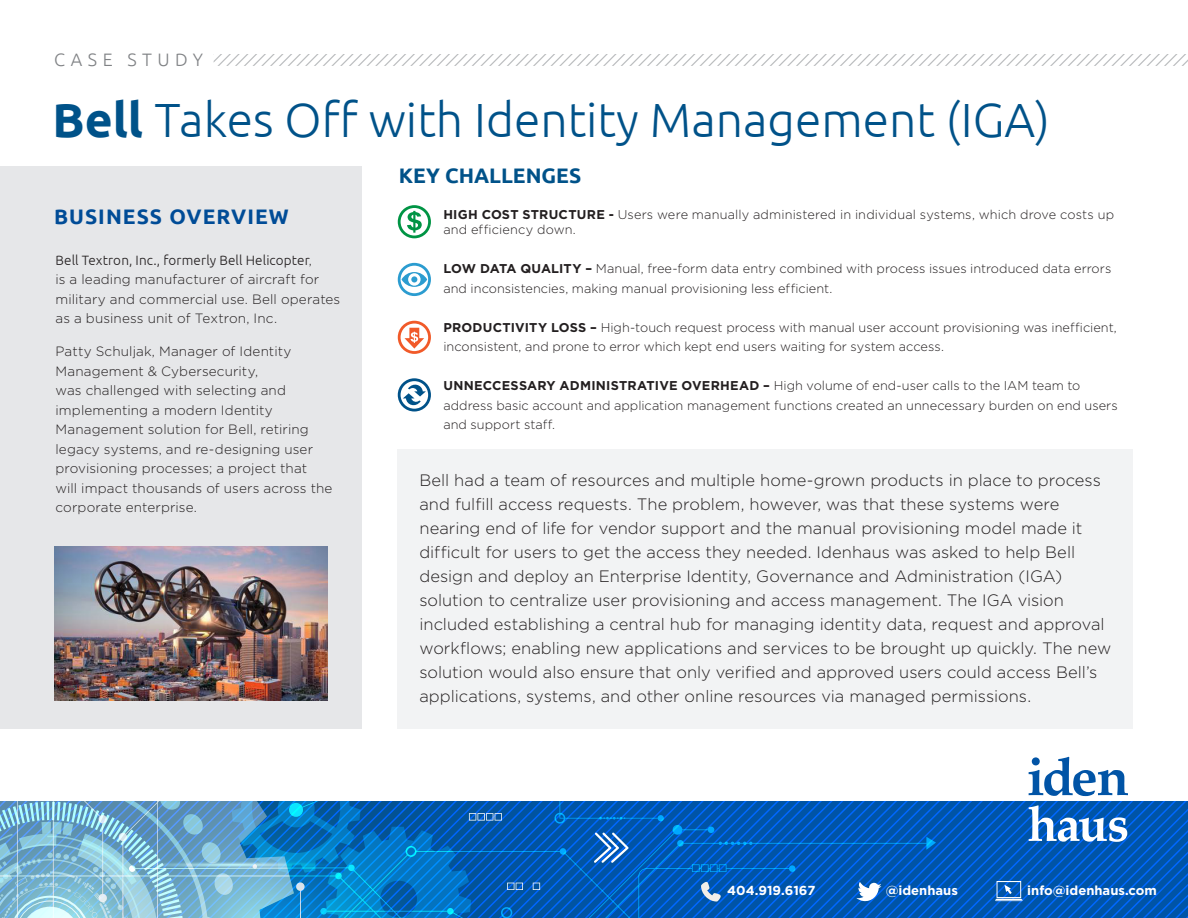
<style>
.page{position:relative;width:1188px;height:918px;background:#fff}
.page>*{position:absolute;margin:0;border:0;box-sizing:border-box;transform-origin:0 0}
.t1{font:300 48px "Ubuntu";color:#005289}
.t2{font:700 21px "Ubuntu";letter-spacing:.05em;color:#004c97}
.t3{font:700 21px "Ubuntu";color:#005289}
.t4{font:300 18px "Ubuntu";letter-spacing:.3em;color:#808285}
.t5{font:300 16.5px/24px "Gotham HTF";color:#231f20}
.t6{font:300 13.5px/19.5px "Gotham HTF";letter-spacing:.01em;color:#231f20}
.t7{font:700 13.05px "Gotham";color:#fff}
.t8{font:300 12.75px/19.5px "Gotham HTF";letter-spacing:.005em;color:#231f20}
.s1{font-weight:700}
.s2{font-family:"Ubuntu"}
</style>
<div class="page">
<svg style="left:720px;top:801px;width:468px;height:24px;background:#0057b7"></svg>
<svg style="left:664px;top:825px;width:88px;height:93px;background:#005cbb"></svg>
<svg style="left:0;top:801px;width:664px;height:117px;background:#368ac6"></svg>
<svg style="left:701px;top:882px;width:20px;height:20px"></svg>
<div style="left:397px;top:450px;width:736px;height:279px;background:#f2f3f4"></div>
<svg style="left:214px;top:54px;width:974px;height:12px"></svg>
<div style="left:0;top:167px;width:362px;height:562px;background:#e6e7e9"></div>
<img style="left:54px;top:547px;width:274px;height:153px">
<svg style="left:407px;top:211px;width:15px;height:22px"></svg>
<div style="left:398px;top:205px;width:33px;height:33px;border:3px solid #009444;border-radius:50%"></div>
<svg style="left:402px;top:272px;width:25px;height:15px"></svg>
<div style="left:411px;top:276px;width:6px;height:7px;background:#2b9cd0;border-radius:50%"></div>
<div style="left:398px;top:263px;width:33px;height:33px;border:3px solid #2b9cd0;border-radius:50%"></div>
<div style="left:398px;top:321px;width:33px;height:33px;border:3px solid #f15a29;border-radius:50%"></div>
<svg style="left:404px;top:328px;width:20px;height:21px"></svg>
<svg style="left:403px;top:382px;width:23px;height:26px"></svg>
<div style="left:398px;top:378px;width:33px;height:34px;border:3px solid #005289;border-radius:50%"></div>
<svg style="left:1029px;top:757px;width:99px;height:39px"></svg>
<svg style="left:752px;top:805px;width:436px;height:113px;background:#095eba"></svg>
<p class="t4" style="left:54px;top:49px;width:150px">CASE STUDY</p>
<p class="t1" style="left:52px;top:91px;width:999px"><span class="s1">Bell</span> Takes Off with Identity Management (IGA)</p>
<p class="t2" style="left:54px;top:204px;width:236px">BUSINESS OVERVIEW</p>
<p class="t6" style="left:56px;top:250px;width:286px"><span class="s2">Bell Textron, Inc., formerly Bell Helicopter</span>,<br>is a leading manufacturer of aircraft for military and commercial use. Bell operates as a business unit of Textron, Inc.</p>
<p class="t6" style="left:56px;top:341px;width:279px">Patty Schuljak, Manager of Identity Management &amp; Cybersecurity,<br>was challenged with selecting and implementing a modern Identity Management solution for Bell, retiring legacy systems, and re‑designing user provisioning processes; a project that<br>will impact thousands of users across the corporate enterprise.</p>
<p class="t3" style="left:399px;top:163px;width:184px">KEY CHALLENGES</p>
<p class="t8" style="left:443px;top:207px;width:672px;line-height:15.3px"><span class="s1">HIGH COST STRUCTURE -</span> Users were manually administered in individual systems, which drove costs up and efficiency down.</p>
<p class="t8" style="left:443px;top:259px;width:670px"><span class="s1">LOW DATA QUALITY –</span> Manual, free-form data entry combined with process issues introduced data errors and inconsistencies, making manual provisioning less efficient.</p>
<p class="t8" style="left:443px;top:317px;width:675px"><span class="s1">PRODUCTIVITY LOSS –</span> High-touch request process with manual user account provisioning was inefficient, inconsistent, and prone to error which kept end users waiting for system access.</p>
<p class="t8" style="left:443px;top:376px;width:676px"><span class="s1">UNNECCESSARY ADMINISTRATIVE OVERHEAD –</span> High volume of end-user calls to the IAM team to address basic account and application management functions created an unnecessary burden on end users and support staff.</p>
<p class="t5" style="left:419px;top:468px;width:693px">Bell had a team of resources and multiple home-grown products in place to process and fulfill access requests. The problem, however, was that these systems were nearing end of life for vendor support and the manual provisioning model made it difficult for users to get the access they needed. Idenhaus was asked to help Bell design and deploy an Enterprise Identity, Governance and Administration (IGA) solution to centralize user provisioning and access management. The IGA vision included establishing a central hub for managing identity data, request and approval workflows; enabling new applications and services to be brought up quickly. The new solution would also ensure that only verified and approved users could access Bell’s applications, systems, and other online resources via managed permissions.</p>
<p class="t7" style="left:727px;top:882px;width:90px">404.919.6167</p>
<p class="t7" style="left:886px;top:882px;width:74px">@idenhaus</p>
<p class="t7" style="left:1027px;top:882px;width:131px">info@idenhaus.com</p>
</div>
